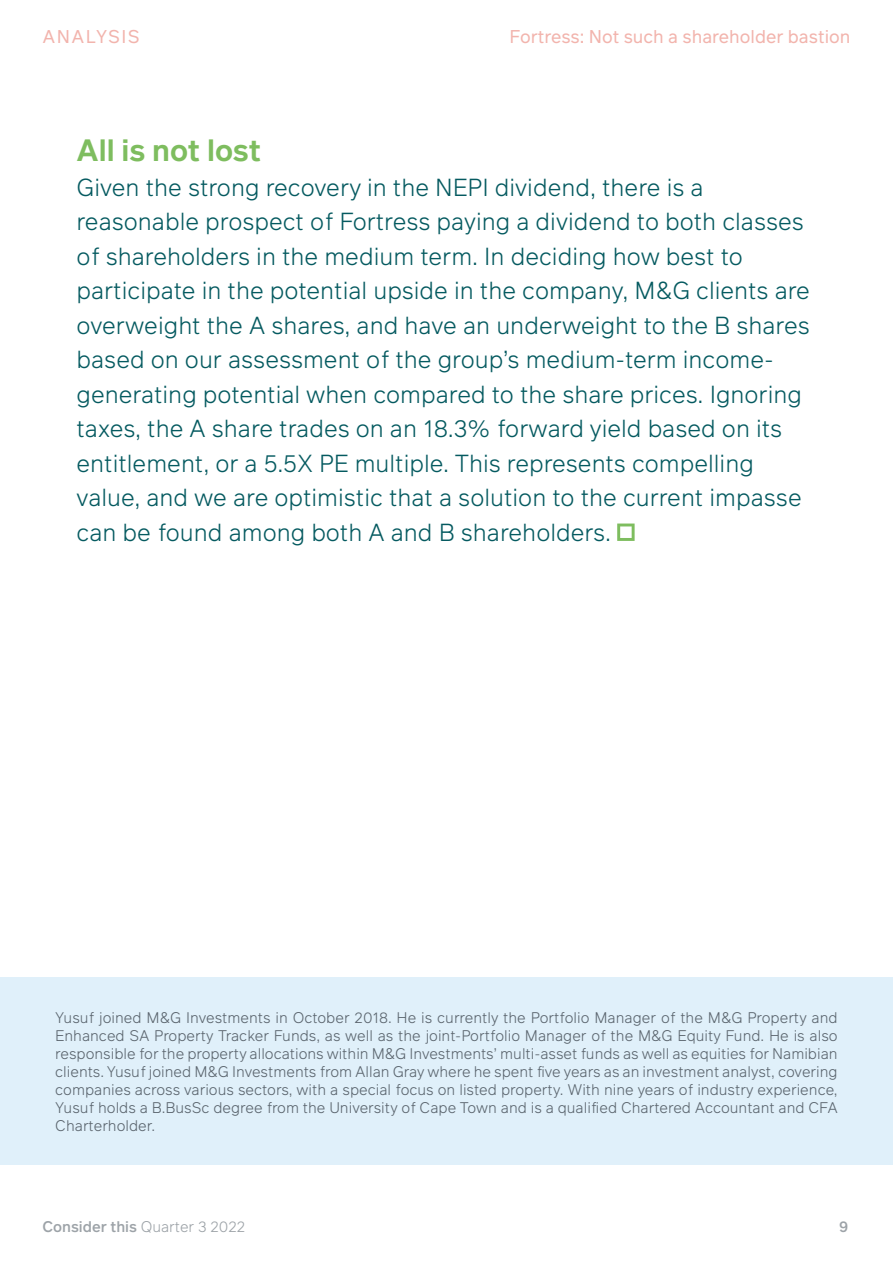
<style>
.page{position:relative;width:893px;height:1263px;background:#fff}
.page>*{position:absolute;margin:0;border:0;box-sizing:border-box;transform-origin:0 0}
.t1{font:600 30px "Infra";color:#7ebd5f}
.t2{font:300 24px/34.5px "Infra";color:#055a60}
.t3{font:18px "Infra";color:#f2b4ad}
.t4{font:18px "Infra";letter-spacing:.08em;color:#f2b4ad}
.t5{font:300 15px/18px "Infra";color:#5b656e;text-align:justify}
.t6{font:500 15px "Infra";color:#9da3a8}
.s1{font-weight:300}
</style>
<div class="page">
<svg style="left:617px;top:523px;width:18px;height:18px"></svg>
<div style="left:0;top:977px;width:893px;height:188px;background:#e0f0fa"></div>
<p class="t4" style="left:43px;top:23px;width:99px">ANALYSIS</p>
<p class="t3" style="left:510px;top:23px;width:342px">Fortress: Not such a shareholder bastion</p>
<h1 class="t1" style="left:77px;top:129px;width:186px">All is not lost</h1>
<p class="t2" style="left:77px;top:169px;width:735px">Given the strong recovery in the NEPI dividend, there is a reasonable prospect of Fortress paying a dividend to both classes of shareholders in the medium term. In deciding how best to participate in the potential upside in the company, M&amp;G clients are overweight the A shares, and have an underweight to the B shares based on our assessment of the group’s medium-term income&shy;generating potential when compared to the share prices. Ignoring taxes, the A share trades on an 18.3% forward yield based on its entitlement, or a 5.5X PE multiple. This represents compelling value, and we are optimistic that a solution to the current impasse can be found among both A and B shareholders.</p>
<p class="t5" style="left:55px;top:1008px;width:784px">Yusuf joined M&amp;G Investments in October 2018. He is currently the Portfolio Manager of the M&amp;G Property and Enhanced SA Property Tracker Funds, as well as the joint-Portfolio Manager of the M&amp;G Equity Fund. He is also responsible for the property allocations within M&amp;G Investments’ multi-asset funds as well as equities for Namibian clients. Yusuf joined M&amp;G Investments from Allan Gray where he spent five years as an investment analyst, covering companies across various sectors, with a special focus on listed property. With nine years of industry experience, Yusuf holds a B.BusSc degree from the University of Cape Town and is a qualified Chartered Accountant and CFA Charterholder.</p>
<p class="t6" style="left:43px;top:1216px;width:204px">Consider this <span class="s1">Quarter 3 2022</span></p>
<p class="t6" style="left:839px;top:1216px;width:11px">9</p>
</div>
